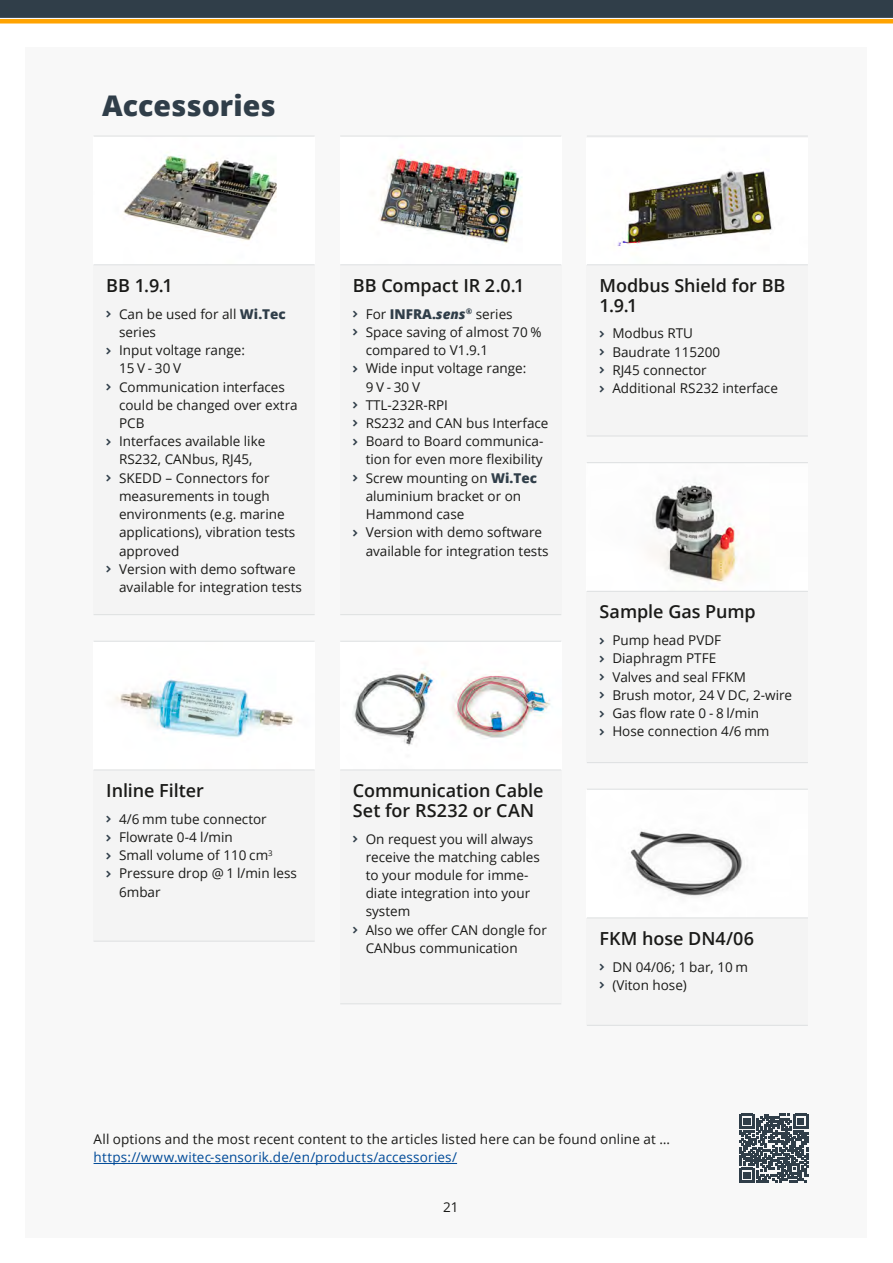
<style>
.page{position:relative;width:893px;height:1263px;background:#fff}
.page>*{position:absolute;margin:0;border:0;box-sizing:border-box;transform-origin:0 0}
.Produktname{font:800 28.5px "Open Sans";color:#303e49}
.Kleine_Überschrift__box{font:600 18px/19.8px "Open Sans";color:#1a1a18}
.QR-info__bigger{font:13.5px/18.1px "Open Sans";color:#1a1a18}
.s1{font-weight:800;color:#303e49}
.s2{font-weight:800;font-style:italic;color:#303e49}
.s3{color:#004a98}
</style>
<div class="page">
<div style="left:26px;top:47px;width:841px;height:1190px;background:#f8f8f8"></div>
<hr style="left:94px;top:1163px;width:363px;height:1px;background:#004a98">
<div style="left:0;top:0;width:893px;height:18px;background:#303e49"></div>
<div style="left:0;top:19px;width:893px;height:5px;background:#ffa300"></div>
<hr style="left:0;top:18px;width:893px;height:1px;background:#f9f9f9">
<svg style="left:740px;top:1114px;width:68px;height:68px"></svg>
<div style="left:94px;top:265px;width:221px;height:349px;background:#f4f4f4"></div>
<img style="left:123px;top:156px;width:154px;height:84px">
<hr style="left:94px;top:136px;width:221px;height:1px;background:#e0e2e3">
<hr style="left:94px;top:264px;width:221px;height:1px;background:#e0e2e3">
<hr style="left:94px;top:614px;width:221px;height:1px;background:#e0e2e3">
<div style="left:340px;top:265px;width:221px;height:349px;background:#f4f4f4"></div>
<img style="left:379px;top:158px;width:140px;height:85px">
<hr style="left:340px;top:136px;width:221px;height:1px;background:#e0e2e3">
<hr style="left:340px;top:264px;width:221px;height:1px;background:#e0e2e3">
<hr style="left:340px;top:614px;width:221px;height:1px;background:#e0e2e3">
<div style="left:587px;top:592px;width:221px;height:170px;background:#f4f4f4"></div>
<img style="left:654px;top:485px;width:82px;height:97px">
<hr style="left:587px;top:462px;width:221px;height:1px;background:#e0e2e3">
<hr style="left:587px;top:591px;width:221px;height:1px;background:#e0e2e3">
<hr style="left:587px;top:762px;width:221px;height:1px;background:#e0e2e3">
<img style="left:117px;top:679px;width:176px;height:58px">
<div style="left:94px;top:770px;width:221px;height:170px;background:#f4f4f4"></div>
<hr style="left:94px;top:641px;width:221px;height:1px;background:#e0e2e3">
<hr style="left:94px;top:769px;width:221px;height:1px;background:#e0e2e3">
<hr style="left:94px;top:940px;width:221px;height:2px;background:#e0e2e3">
<img style="left:617px;top:171px;width:155px;height:75px">
<div style="left:587px;top:265px;width:221px;height:170px;background:#f4f4f4"></div>
<hr style="left:587px;top:136px;width:221px;height:1px;background:#e0e2e3">
<hr style="left:587px;top:264px;width:221px;height:1px;background:#e0e2e3">
<hr style="left:587px;top:435px;width:221px;height:2px;background:#e0e2e3">
<div style="left:587px;top:918px;width:221px;height:107px;background:#f4f4f4"></div>
<img style="left:630px;top:831px;width:112px;height:65px">
<hr style="left:587px;top:789px;width:221px;height:1px;background:#e0e2e3">
<hr style="left:587px;top:917px;width:221px;height:1px;background:#e0e2e3">
<hr style="left:587px;top:1025px;width:221px;height:1px;background:#e0e2e3">
<div style="left:340px;top:770px;width:221px;height:233px;background:#f4f4f4"></div>
<img style="left:354px;top:673px;width:196px;height:72px">
<hr style="left:340px;top:641px;width:221px;height:1px;background:#e0e2e3">
<hr style="left:340px;top:769px;width:221px;height:1px;background:#e0e2e3">
<hr style="left:340px;top:1003px;width:221px;height:1px;background:#e0e2e3">
<p class="Produktname" style="left:102px;top:84px;width:175px">Accessories</p>
<p class="Kleine_Überschrift__box" style="left:106px;top:275px;width:68px">BB 1.9.1</p>
<p class="QR-info__bigger" style="left:119px;top:304px;width:168px">Can be used for all <span class="s1">Wi.Tec </span>series</p>
<p class="QR-info__bigger" style="left:119px;top:341px;width:127px">Input voltage range:<br>15 V - 30 V</p>
<p class="QR-info__bigger" style="left:119px;top:377px;width:180px">Communication interfaces could be changed over extra<br>PCB</p>
<p class="QR-info__bigger" style="left:119px;top:432px;width:148px">Interfaces available like<br>RS232, CANbus, RJ45,</p>
<p class="QR-info__bigger" style="left:119px;top:468px;width:178px">SKEDD – Connectors for measurements in tough environments (e.g. marine applications), vibration tests approved</p>
<p class="QR-info__bigger" style="left:119px;top:559px;width:184px">Version with demo software available for integration tests</p>
<p class="Kleine_Überschrift__box" style="left:353px;top:275px;width:173px">BB Compact IR 2.0.1</p>
<p class="QR-info__bigger" style="left:366px;top:304px;width:148px">For <span class="s1">INFRA.</span><span class="s2">sens</span><sup>®</sup> series</p>
<p class="QR-info__bigger" style="left:366px;top:322px;width:177px">Space saving of almost 70 % compared to V1.9.1</p>
<p class="QR-info__bigger" style="left:366px;top:359px;width:162px">Wide input voltage range:<br>9 V - 30 V</p>
<p class="QR-info__bigger" style="left:366px;top:395px;width:84px">TTL-232R-RPI</p>
<p class="QR-info__bigger" style="left:366px;top:414px;width:184px">RS232 and CAN bus Interface</p>
<p class="QR-info__bigger" style="left:366px;top:432px;width:179px">Board to Board communica&shy;tion for even more flexibility</p>
<p class="QR-info__bigger" style="left:366px;top:468px;width:173px">Screw mounting on <span class="s1">Wi.Tec </span>aluminium bracket or on<br>Hammond case</p>
<p class="QR-info__bigger" style="left:366px;top:523px;width:184px">Version with demo software available for integration tests</p>
<p class="Kleine_Überschrift__box" style="left:106px;top:780px;width:99px">Inline Filter</p>
<p class="QR-info__bigger" style="left:119px;top:809px;width:149px">4/6 mm tube connector</p>
<p class="QR-info__bigger" style="left:119px;top:828px;width:115px">Flowrate 0-4 l/min</p>
<p class="QR-info__bigger" style="left:119px;top:846px;width:155px">Small volume of 110 cm<sup>3</sup></p>
<p class="QR-info__bigger" style="left:119px;top:864px;width:179px">Pressure drop @ 1 l/min less<br>6mbar</p>
<p class="Kleine_Überschrift__box" style="left:353px;top:780px;width:192px">Communication Cable<br>Set for RS232 or CAN</p>
<p class="QR-info__bigger" style="left:366px;top:829px;width:176px">On request you will always receive the matching cables to your module for imme&shy;diate integration into your system</p>
<p class="QR-info__bigger" style="left:366px;top:920px;width:183px">Also we offer CAN dongle for<br>CANbus communication</p>
<p class="Kleine_Überschrift__box" style="left:600px;top:275px;width:187px">Modbus Shield for BB<br>1.9.1</p>
<p class="QR-info__bigger" style="left:612px;top:324px;width:82px">Modbus RTU</p>
<p class="QR-info__bigger" style="left:612px;top:342px;width:110px">Baudrate 115200</p>
<p class="QR-info__bigger" style="left:612px;top:360px;width:96px">RJ45 connector</p>
<p class="QR-info__bigger" style="left:612px;top:379px;width:167px">Additional RS232 interface</p>
<p class="Kleine_Überschrift__box" style="left:600px;top:602px;width:158px">Sample Gas Pump</p>
<p class="QR-info__bigger" style="left:612px;top:631px;width:110px">Pump head PVDF</p>
<p class="QR-info__bigger" style="left:612px;top:649px;width:105px">Diaphragm PTFE</p>
<p class="QR-info__bigger" style="left:612px;top:667px;width:135px">Valves and seal FFKM</p>
<p class="QR-info__bigger" style="left:612px;top:685px;width:181px">Brush motor, 24 V DC, 2-wire</p>
<p class="QR-info__bigger" style="left:612px;top:704px;width:148px">Gas flow rate 0 - 8 l/min</p>
<p class="QR-info__bigger" style="left:612px;top:722px;width:159px">Hose connection 4/6 mm</p>
<p class="Kleine_Überschrift__box" style="left:600px;top:928px;width:156px">FKM hose DN4/06</p>
<p class="QR-info__bigger" style="left:612px;top:957px;width:137px">DN 04/06; 1 bar, 10 m</p>
<p class="QR-info__bigger" style="left:612px;top:976px;width:76px">(Viton hose)</p>
<p class="QR-info__bigger" style="left:94px;top:1130px;width:578px">All options and the most recent content to the articles listed here can be found online at … <span class="s3">https://www.witec-sensorik.de/en/products/accessories/</span></p>
<p class="QR-info__bigger" style="left:443px;top:1197px;width:17px">21</p>
</div>
